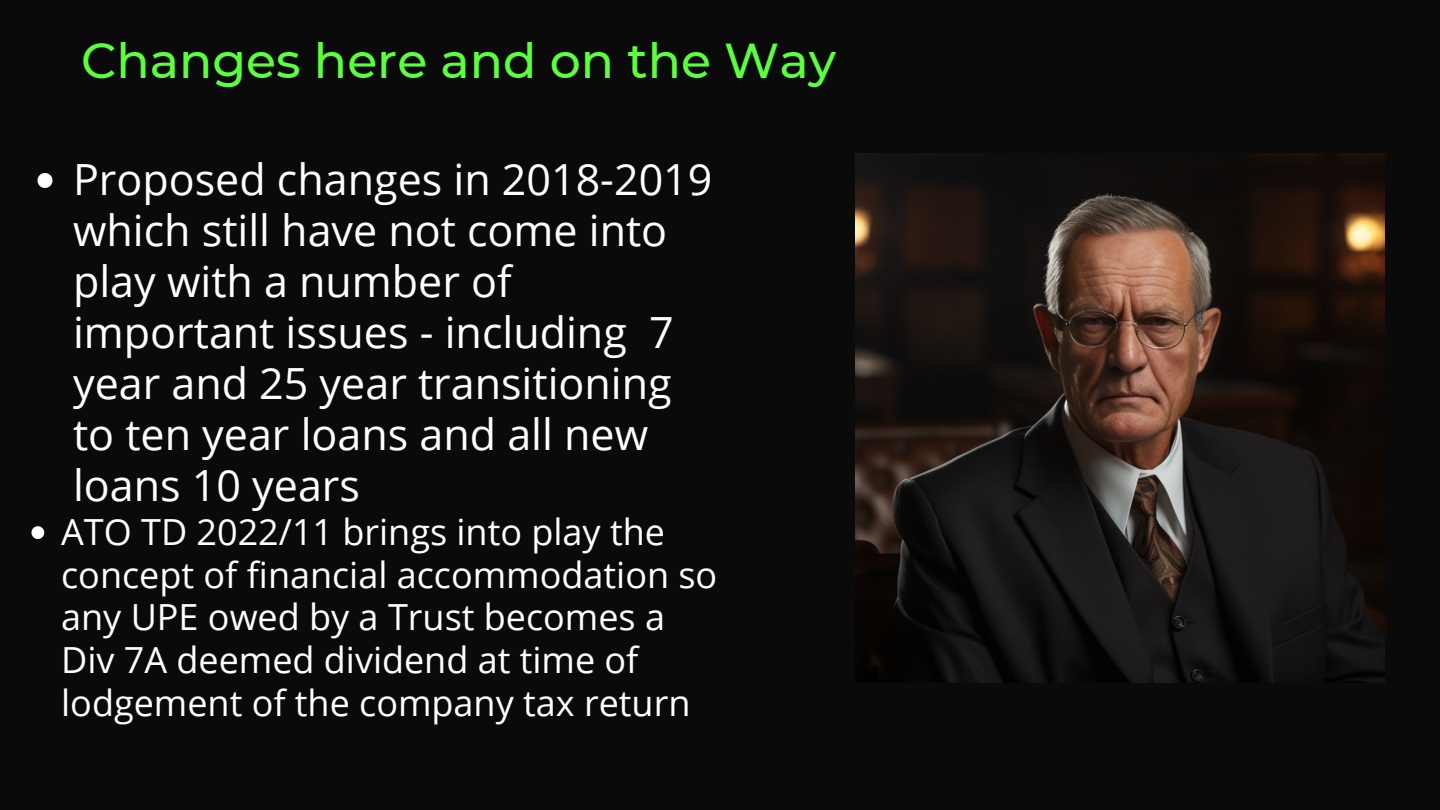
<style>
.page{position:relative;width:1440px;height:810px;background:#0a0a0a}
.page>*{position:absolute;margin:0;border:0;box-sizing:border-box;transform-origin:0 0}
.t1{font:500 49px "Montserrat";color:#5bff3d}
.t2{font:43px/51px "Open Sans";color:#fff}
.t3{font:36px/42.8px "Open Sans";color:#fff}
</style>
<div class="page">
<img style="left:856px;top:153px;width:529px;height:529px">
<svg style="left:37px;top:173px;width:15px;height:15px"></svg>
<svg style="left:31px;top:526px;width:13px;height:13px"></svg>
<p class="t1" style="left:81px;top:30px;width:757px">Changes here and on the Way</p>
<p class="t2" style="left:73px;top:153px;width:641px">Proposed changes in 2018-2019 which still have not come into play with a number of important issues - including 7 year and 25 year transitioning to ten year loans and all new loans 10 years</p>
<p class="t3" style="left:61px;top:510px;width:658px">ATO TD 2022/11 brings into play the concept of financial accommodation so any UPE owed by a Trust becomes a Div 7A deemed dividend at time of lodgement of the company tax return</p>
</div>
